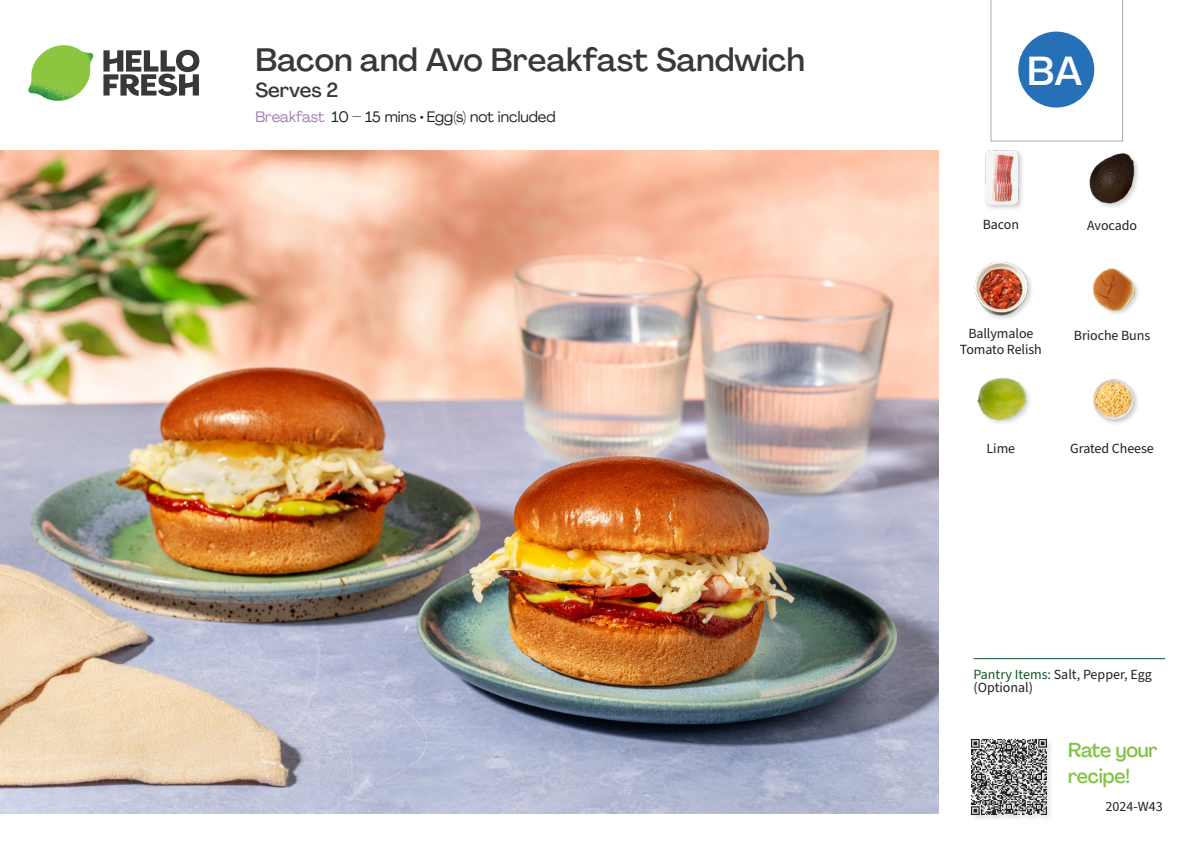
<style>
.page{position:relative;width:1191px;height:842px;background:#fff}
.page>*{position:absolute;margin:0;border:0;box-sizing:border-box;transform-origin:0 0}
._24_Recipe_Nr_Bag{font:500 40px "Agrandir";color:#fff}
._15_Titel_UK{font:500 32px "Agrandir";color:#383839}
._24_Before_Start_Titel{font:500 20px/26px "Agrandir";letter-spacing:-.01em;color:#81c340;scale:.96 1}
._15_Titel_UK-2{font:500 20px "Agrandir";color:#383839}
._02_Box_Type{font:15px "Agrandir";color:#231f20}
._18_FRONT_ingredients_UK{font:14px/12.8px "Source Sans Pro";letter-spacing:-.005em;color:#231f20}
.s1{color:#a47db7}
.s2{color:#fff}
.s3{color:#0e572c}
</style>
<div class="page">
<svg style="left:103px;top:50px;width:96px;height:46px"></svg>
<img style="left:28px;top:45px;width:65px;height:56px">
<hr style="left:973px;top:658px;width:192px;height:1px;background:#0e572c">
<div style="left:970px;top:738px;width:83px;height:83px;background:#f8f8f8"></div>
<img style="left:971px;top:739px;width:79px;height:79px">
<svg style="left:990px;top:0;width:133px;height:142px"></svg>
<div style="left:984px;top:149px;width:41px;height:62px;background:#231f20;opacity:.2"></div>
<img style="left:984px;top:150px;width:41px;height:54px">
<div style="left:974px;top:261px;width:59px;height:61px;background:#231f20;opacity:.2"></div>
<img style="left:974px;top:262px;width:54px;height:54px">
<img style="left:977px;top:378px;width:52px;height:45px">
<img style="left:1092px;top:268px;width:46px;height:46px">
<div style="left:1088px;top:152px;width:51px;height:57px;background:#231f20;opacity:.2"></div>
<img style="left:1088px;top:152px;width:51px;height:52px">
<img style="left:0;top:150px;width:938px;height:664px">
<img style="left:1093px;top:379px;width:45px;height:45px">
<p class="_15_Titel_UK" style="left:255px;top:40px;width:551px">Bacon and Avo Breakfast Sandwich</p>
<p class="_15_Titel_UK-2" style="left:255px;top:77px;width:85px">Serves 2</p>
<p class="_02_Box_Type" style="left:255px;top:107px;width:302px"><span class="s1">Breakfast</span><span class="s2">.</span> 10 – 15 mins • Egg(s) not included</p>
<p class="_24_Recipe_Nr_Bag" style="left:1027px;top:47px;width:57px">BA</p>
<p class="_18_FRONT_ingredients_UK" style="left:982px;top:218px;width:38px">Bacon</p>
<p class="_18_FRONT_ingredients_UK" style="left:1087px;top:219px;width:51px">Avocado</p>
<p class="_18_FRONT_ingredients_UK" style="left:968px;top:327px;width:67px">Ballymaloe</p>
<p class="_18_FRONT_ingredients_UK" style="left:1073px;top:329px;width:78px">Brioche Buns</p>
<p class="_18_FRONT_ingredients_UK" style="left:960px;top:343px;width:83px">Tomato Relish</p>
<p class="_18_FRONT_ingredients_UK" style="left:986px;top:442px;width:30px">Lime</p>
<p class="_18_FRONT_ingredients_UK" style="left:1070px;top:442px;width:85px">Grated Cheese</p>
<p class="_18_FRONT_ingredients_UK" style="left:973px;top:668px;width:180px"><span class="s3">Pantry Items:</span> Salt, Pepper, Egg (Optional)</p>
<p class="_24_Before_Start_Titel" style="left:1068px;top:737px;width:95px">Rate your recipe!</p>
<p class="_18_FRONT_ingredients_UK" style="left:1105px;top:800px;width:58px">2024-W43</p>
</div>
